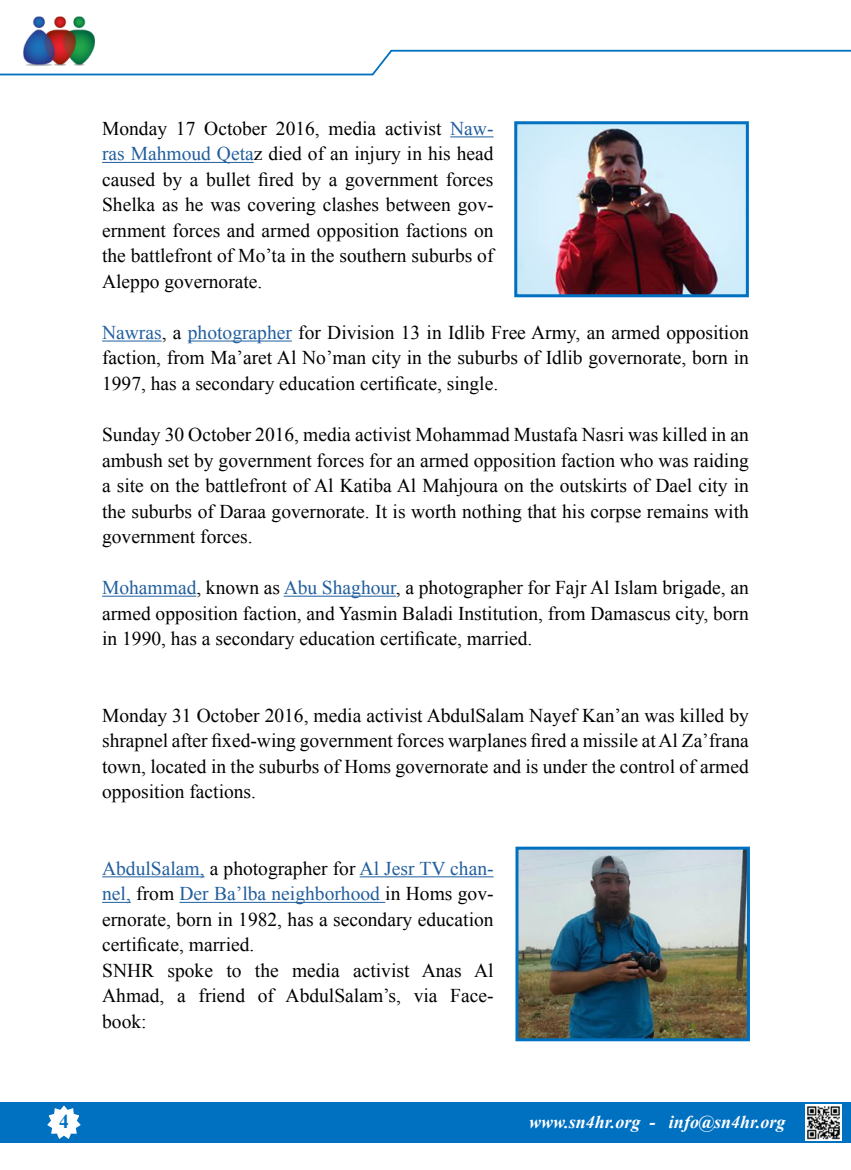
<style>
.page{position:relative;width:851px;height:1170px;background:#fff}
.page>*{position:absolute;margin:0;border:0;box-sizing:border-box;transform-origin:0 0}
.t1{font:19.5px/25.5px "Times New Roman";color:#000;text-align:justify}
.t2{font:19.5px "Times New Roman";color:#215e9e}
.t3{font:700 19.5px "Times New Roman";color:#0070c0}
.t4{font:italic 700 18px "Times New Roman";color:#fff}
.s1{color:#215e9e}
.s2{color:#000}
</style>
<div class="page">
<img style="left:23px;top:16px;width:72px;height:33px">
<div style="left:0;top:1101px;width:850px;height:41px;background:#0070c0"></div>
<svg style="left:44px;top:1101px;width:40px;height:38px"></svg>
<svg style="left:0;top:49px;width:850px;height:27px"></svg>
<img style="left:805px;top:1104px;width:36px;height:36px">
<hr style="left:450px;top:136px;width:43px;height:1px;background:#215e9e">
<hr style="left:102px;top:162px;width:152px;height:1px;background:#215e9e">
<hr style="left:102px;top:340px;width:60px;height:1px;background:#215e9e">
<hr style="left:188px;top:340px;width:104px;height:1px;background:#215e9e">
<hr style="left:102px;top:595px;width:94px;height:1px;background:#215e9e">
<hr style="left:283px;top:595px;width:113px;height:1px;background:#215e9e">
<hr style="left:102px;top:876px;width:102px;height:1px;background:#215e9e">
<hr style="left:359px;top:876px;width:134px;height:1px;background:#215e9e">
<svg style="left:102px;top:901px;width:29px;height:1px"></svg>
<hr style="left:179px;top:901px;width:206px;height:1px;background:#215e9e">
<img style="left:518px;top:125px;width:226px;height:168px">
<div style="left:514px;top:121px;width:234px;height:176px;border:3px solid #0070c0"></div>
<img style="left:519px;top:850px;width:226px;height:187px">
<div style="left:515px;top:846px;width:234px;height:195px;border:3px solid #0070c0"></div>
<p class="t1" style="left:102px;top:115px;width:66px">Monday</p>
<p class="t1" style="left:102px;top:166px;width:393px">caused by a bullet fired by a government forces</p>
<p class="t1" style="left:102px;top:217px;width:393px">ernment forces and armed opposition factions on</p>
<p class="t1" style="left:204px;top:115px;width:64px">October</p>
<p class="t1" style="left:328px;top:115px;width:49px">media</p>
<p class="t1" style="left:385px;top:115px;width:110px">activist <span class="s1">Naw-</span></p>
<p class="t1" style="left:176px;top:115px;width:21px">17</p>
<p class="t1" style="left:276px;top:115px;width:45px">2016,</p>
<p class="t1" style="left:102px;top:141px;width:393px"><span class="s1">ras Mahmoud Qeta</span>z died of an injury in his head</p>
<p class="t1" style="left:102px;top:192px;width:393px">Shelka as he was covering clashes between gov-</p>
<p class="t1" style="left:102px;top:243px;width:393px">the battlefront of Mo t a’ in the southern suburbs of<br>Aleppo governorate.</p>
<p class="t1" style="left:102px;top:319px;width:648px"><span class="s1">Nawras</span> a, <span class="s1">photographer</span> for Division 13 in Idlib Free Army, an armed opposition faction, from Ma’aret Al No’man city in the suburbs of Idlib governorate, born in 1997, has a secondary education certificate, single.</p>
<p class="t1" style="left:102px;top:421px;width:648px">Sunday 30 October 2016, media activist Mohammad Mustafa Nasri was killed in an ambush set by government forces for an armed opposition faction who was raiding a site on the battlefront of Al Katiba Al Mahjoura on the outskirts of Dael city in the suburbs of Daraa governorate. It is worth nothing that his corpse remains with government forces.</p>
<p class="t1" style="left:102px;top:574px;width:648px"><span class="s1">Mohammad</span>, known as <span class="s1">Abu Shaghour</span> a, photographer for Fajr Al Islam brigade, an armed opposition faction, and Yasmin Baladi Institution, from Damascus city, born in 1990, has a secondary education certificate, married.</p>
<p class="t1" style="left:102px;top:702px;width:648px">Monday 31 October 2016, media activist AbdulSalam Nayef Kan’an was killed by shrapnel after fixed-wing government forces warplanes fired a missile atAl Za’frana town, located in the suburbs of Homs governorate and is under the control of armed opposition factions.</p>
<p class="t2" style="left:102px;top:855px;width:393px">AbdulSalam <span class="s2">a</span>, <span class="s2">photographer for</span> Al Jesr TV chan-</p>
<p class="t2" style="left:102px;top:880px;width:393px">nel, <span class="s2">from</span> Der Ba’lba neighborhood <span class="s2">in Homs gov-</span></p>
<p class="t1" style="left:102px;top:906px;width:393px">ernorate, born in 1982, has a secondary education</p>
<p class="t1" style="left:102px;top:931px;width:154px">certificate, married.</p>
<p class="t1" style="left:167px;top:957px;width:47px">spoke</p>
<p class="t1" style="left:102px;top:957px;width:54px">SNHR</p>
<p class="t1" style="left:102px;top:1008px;width:46px">book:</p>
<p class="t1" style="left:226px;top:957px;width:17px">to</p>
<p class="t1" style="left:102px;top:982px;width:64px">Ahmad,</p>
<p class="t1" style="left:198px;top:982px;width:48px">friend</p>
<p class="t1" style="left:177px;top:982px;width:10px">a</p>
<p class="t1" style="left:255px;top:957px;width:25px">the</p>
<p class="t1" style="left:292px;top:957px;width:49px">media</p>
<p class="t1" style="left:353px;top:957px;width:58px">activist</p>
<p class="t1" style="left:421px;top:957px;width:42px">Anas</p>
<p class="t1" style="left:474px;top:957px;width:21px">Al</p>
<p class="t1" style="left:258px;top:982px;width:18px">of</p>
<p class="t1" style="left:285px;top:982px;width:117px">AbdulSalam ,s’</p>
<p class="t1" style="left:413px;top:982px;width:25px">via</p>
<p class="t1" style="left:450px;top:982px;width:45px">Face-</p>
<p class="t3" style="left:59px;top:1107px;width:11px">4</p>
<p class="t4" style="left:529px;top:1108px;width:113px">www.sn4hr.org</p>
<p class="t4" style="left:649px;top:1108px;width:7px">-</p>
<p class="t4" style="left:669px;top:1108px;width:118px">info@sn4hr.org</p>
</div>
